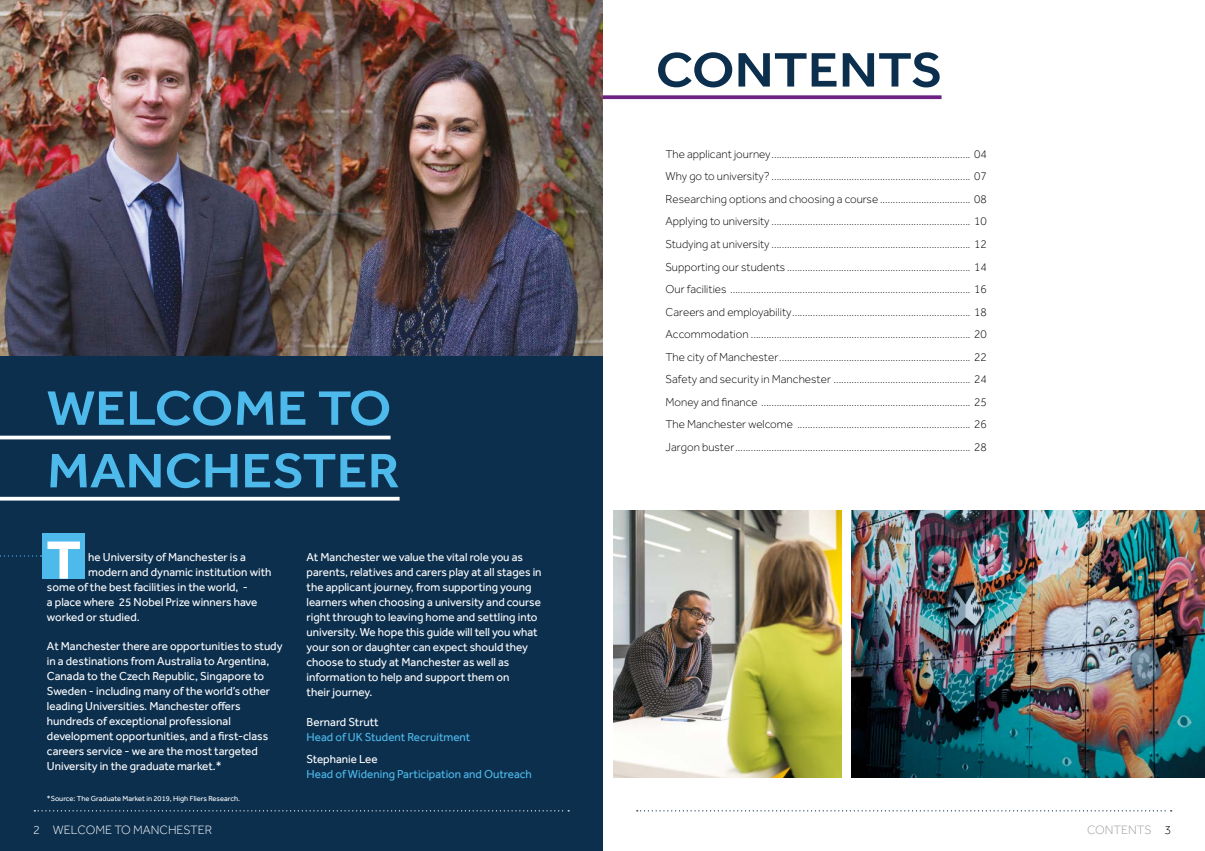
<style>
.page{position:relative;width:1205px;height:851px;background:#fff}
.page>*{position:absolute;margin:0;border:0;box-sizing:border-box;transform-origin:0 0}
.t1{font:700 55.62px "Effra";color:#fff}
.t2{font:500 50px/62.5px "Effra";color:#4ebaeb;scale:1.09 1}
.t3{font:500 50px "Effra";color:#0c2f4e;scale:1.09 1}
.t4{font:300 12.5px "Effra";color:#fff}
.t5{font:300 12.5px "Effra";color:#9d9d9c}
.t6{font:300 11.88px/22.5px "Effra";letter-spacing:.005em;color:#000;text-align:justify}
.t7{font:11.88px/15px "Effra";color:#fff}
.t8{font:11.88px "Effra";color:#4ebaeb}
.t9{font:7.5px "Effra";color:#fff}
.s1{color:#000}
</style>
<div class="page">
<img style="left:0;top:0;width:602px;height:356px">
<div style="left:0;top:356px;width:602px;height:494px;background:#0c2f4e"></div>
<svg style="left:0;top:435px;width:390px;height:4px;background:#d7dce2"></svg>
<svg style="left:0;top:496px;width:400px;height:4px;background:#ccd3da"></svg>
<div style="left:43px;top:533px;width:42px;height:45px;background:#4ebaeb"></div>
<svg style="left:637px;top:810px;width:534px;height:1px"></svg>
<svg style="left:34px;top:810px;width:535px;height:1px"></svg>
<svg style="left:602px;top:95px;width:339px;height:4px"></svg>
<img style="left:613px;top:510px;width:228px;height:267px">
<img style="left:852px;top:510px;width:353px;height:267px">
<h2 class="t2" style="left:47px;top:376px;width:325px">WELCOME TO<br>MANCHESTER</h2>
<h1 class="t1" style="left:46px;top:527px;width:36px">T</h1>
<p class="t7" style="left:306px;top:549px;width:236px">At Manchester we value the vital role you as parents, relatives and carers play at all stages in the applicant journey, from supporting young learners when choosing a university and course right through to leaving home and settling into university. We hope this guide will tell you what your son or daughter can expect should they choose to study at Manchester as well as information to help and support them on<br>their journey.</p>
<p class="t7" style="left:306px;top:714px;width:74px">Bernard Strutt</p>
<p class="t8" style="left:306px;top:729px;width:165px">Head of UK Student Recruitment</p>
<p class="t7" style="left:306px;top:751px;width:73px">Stephanie Lee</p>
<p class="t8" style="left:306px;top:767px;width:227px">Head of Widening Participation and Outreach</p>
<p class="t7" style="left:88px;top:549px;width:159px">he University of Manchester is a</p>
<p class="t7" style="left:88px;top:564px;width:185px">modern and dynamic institution with</p>
<p class="t7" style="left:47px;top:579px;width:202px">some of the best facilities in the world, -</p>
<p class="t7" style="left:47px;top:594px;width:212px">a place where 25 Nobel Prize winners have</p>
<p class="t7" style="left:47px;top:609px;width:94px">worked or studied.</p>
<p class="t7" style="left:47px;top:638px;width:237px">At Manchester there are opportunities to study in a destinations from Australia to Argentina, Canada to the Czech Republic, Singapore to Sweden - including many of the world’s other leading Universities. Manchester offers hundreds of exceptional professional development opportunities, and a first-class careers service - we are the most targeted University in the graduate market.*</p>
<p class="t9" style="left:47px;top:794px;width:195px">*Source: The Graduate Market in 2019, High Fliers Research.</p>
<h2 class="t3" style="left:656px;top:40px;width:265px">CONTENTS</h2>
<p class="t6" style="left:665px;top:143px;width:323px">The applicant journey............................................................................. 04<br>Why go to university? ............................................................................. 07<br>Researching options and choosing a course ................................... 08<br>Applying to university ............................................................................. 10<br>Studying at university ............................................................................. 12<br>Supporting our students ....................................................................... 14<br>Our facilities ............................................................................................. 16<br>Careers and employability..................................................................... 18<br>Accommodation ..................................................................................... 20<br>The city of Manchester.......................................................................... 22<br>Safety and security in Manchester ..................................................... 24<br>Money and finance ................................................................................. 25<br>The Manchester welcome ................................................................... 26<br>Jargon buster........................................................................................... 28</p>
<p class="t4" style="left:33px;top:822px;width:181px">2 WELCOME TO MANCHESTER</p>
<p class="t5" style="left:1087px;top:822px;width:86px">CONTENTS <span class="s1">3</span></p>
</div>
